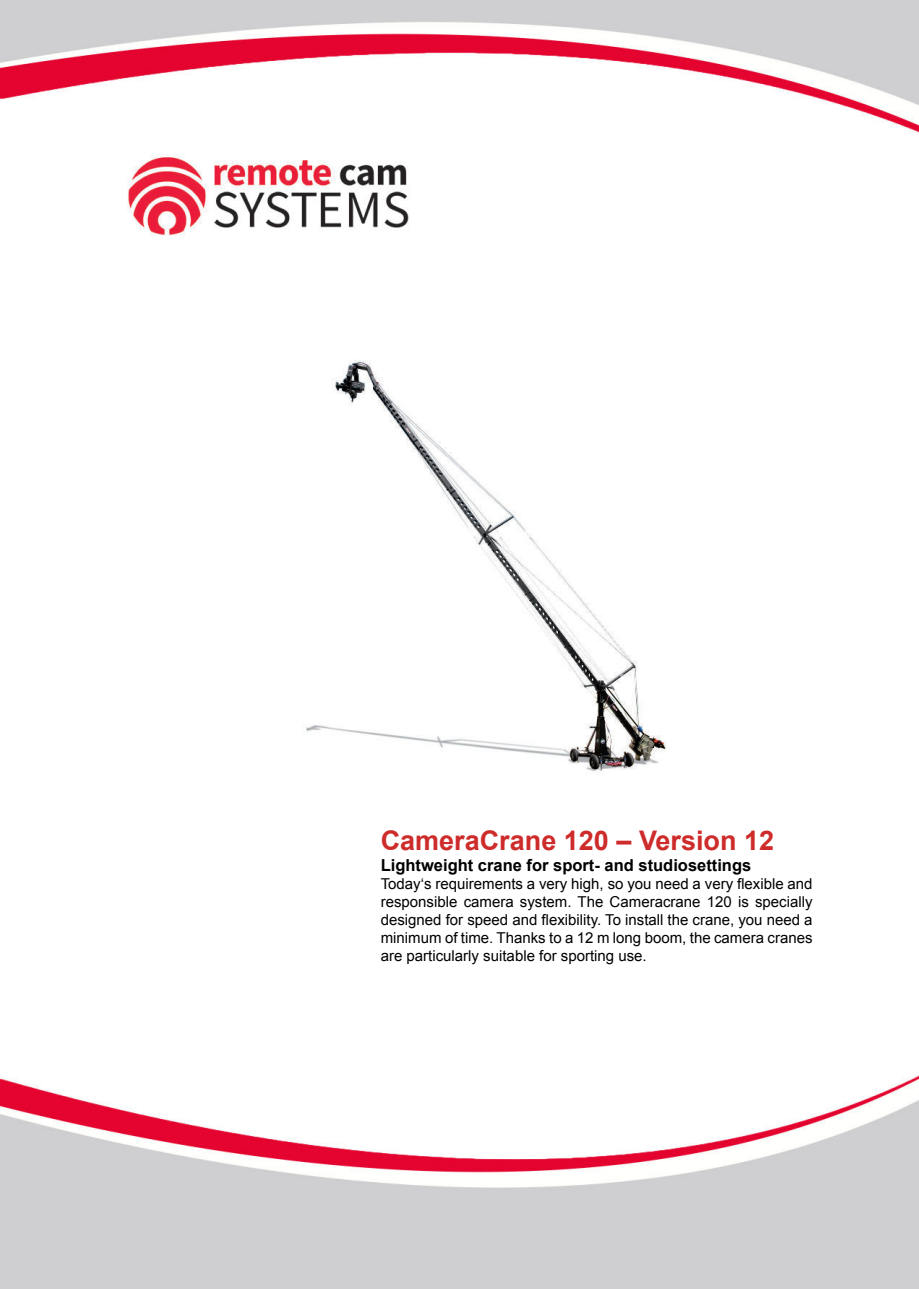
<style>
.page{position:relative;width:919px;height:1289px;background:#fff}
.page>*{position:absolute;margin:0;border:0;box-sizing:border-box;transform-origin:0 0}
.t1{font:700 27px "Arial";color:#ce2b2b}
.t2{font:700 16.5px "Arial";color:#000}
.t3{font:15px/18px "Arial";color:#000;text-align:justify}
</style>
<div class="page">
<img style="left:0;top:0;width:918px;height:1288px">
<img style="left:106px;top:132px;width:322px;height:127px">
<img style="left:256px;top:327px;width:442px;height:466px">
<h1 class="t1" style="left:380px;top:830px;width:395px">CameraCrane 120 – Version 12</h1>
<p class="t2" style="left:380px;top:859px;width:372px">Lightweight crane for sport- and studiosettings</p>
<p class="t3" style="left:380px;top:874px;width:433px">Today‘s requirements a very high, so you need a very flexible and responsible camera system. The Cameracrane 120 is specially designed for speed and flexibility. To install the crane, you need a minimum of time. Thanks to a 12 m long boom, the camera cranes are particularly suitable for sporting use.</p>
</div>
